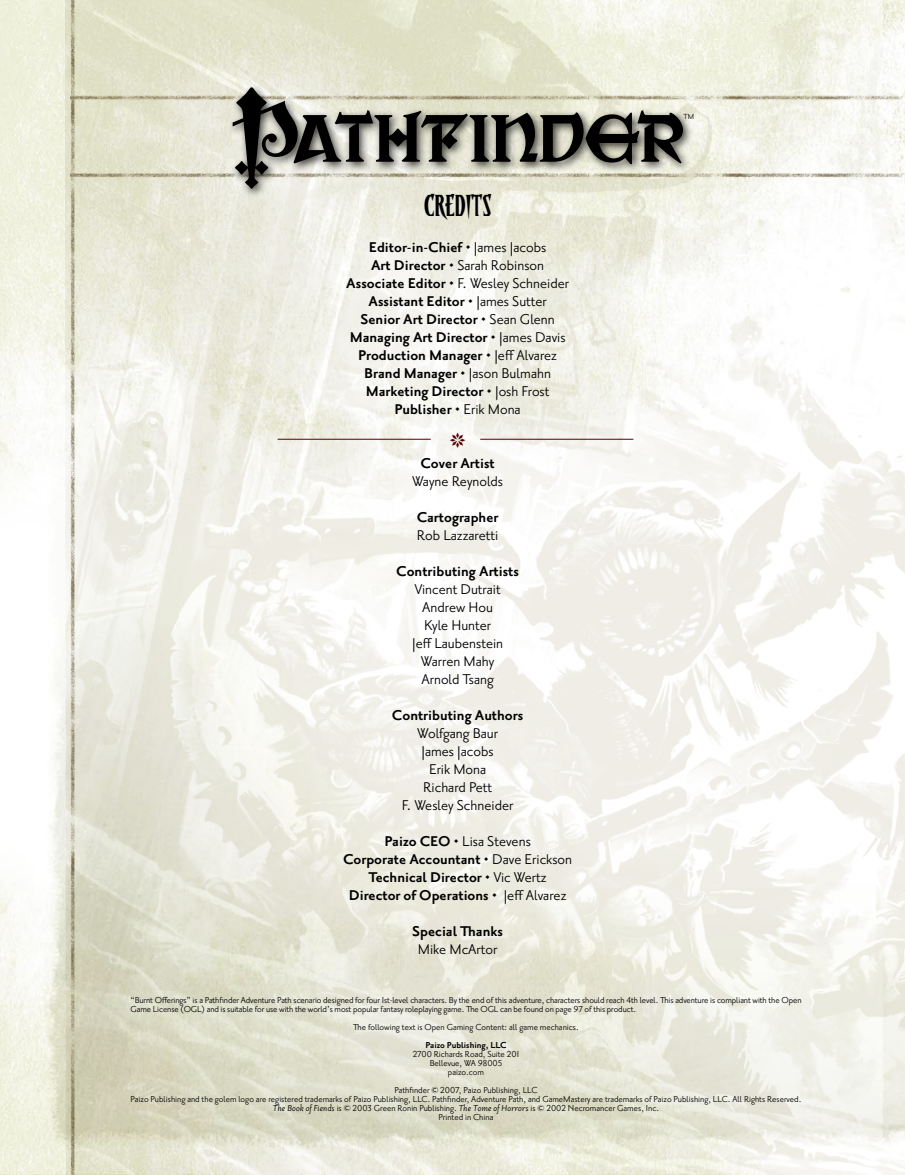
<style>
.page{position:relative;width:905px;height:1175px;background:#fff}
.page>*{position:absolute;margin:0;border:0;box-sizing:border-box;transform-origin:0 0}
.t1{font:45px "Priori Serif OT";color:#560000}
.t2{font:27px "CC Treacherous Corners";color:#000}
.t3{font:700 17.25px/18px "Priori Sans OT";color:#000;text-align:center}
.t4{font:17.25px/18px "Priori Sans OT";color:#000;text-align:center}
.t5{font:10.5px/9px "Priori Sans OT";color:#000;text-align:center}
.t6{font:700 10.5px "Priori Sans OT";color:#000}
.t7{font:9px "Priori Sans OT";color:#000}
.s1{font-weight:400}
.s2{font-style:italic}
</style>
<div class="page">
<img style="left:0;top:0;width:64px;height:1174px">
<img style="left:81px;top:0;width:824px;height:1174px">
<hr style="left:480px;top:439px;width:153px;height:1px;background:#560000">
<hr style="left:278px;top:439px;width:152px;height:1px;background:#560000">
<img style="left:64px;top:0;width:17px;height:1174px">
<img style="left:70px;top:167px;width:834px;height:17px">
<img style="left:70px;top:90px;width:834px;height:17px">
<div style="left:227px;top:82px;width:473px;height:124px;background:#000;opacity:.75"></div>
<svg style="left:232px;top:87px;width:451px;height:102px"></svg>
<h2 class="t2" style="left:423px;top:193px;width:69px">CREDITS</h2>
<p class="t3" style="left:346px;top:239px;width:224px">Editor-in-Chief <span class="s1">• James Jacobs<br></span>Art Director <span class="s1">• Sarah Robinson<br></span>Associate Editor <span class="s1">• F. Wesley Schneider<br></span>Assistant Editor <span class="s1">• James Sutter<br></span>Senior Art Director <span class="s1">• Sean Glenn<br></span>Managing Art Director <span class="s1">• James Davis<br></span>Production Manager <span class="s1">• Jeff Alvarez<br></span>Brand Manager <span class="s1">• Jason Bulmahn<br></span>Marketing Director <span class="s1">• Josh Frost<br></span>Publisher <span class="s1">• Erik Mona</span></p>
<h1 class="t1" style="left:447px;top:420px;width:23px">•</h1>
<h3 class="t3" style="left:420px;top:455px;width:76px">Cover Artist</h3>
<h3 class="t4" style="left:412px;top:473px;width:93px">Wayne Reynolds</h3>
<h3 class="t3" style="left:417px;top:509px;width:83px">Cartographer</h3>
<h3 class="t4" style="left:417px;top:527px;width:83px">Rob Lazzaretti</h3>
<h3 class="t3" style="left:396px;top:563px;width:124px">Contributing Artists</h3>
<h3 class="t4" style="left:412px;top:581px;width:93px">Vincent Dutrait<br>Andrew Hou<br>Kyle Hunter<br>Jeff Laubenstein<br>Warren Mahy<br>Arnold Tsang</h3>
<h3 class="t3" style="left:392px;top:707px;width:133px">Contributing Authors</h3>
<h3 class="t4" style="left:402px;top:725px;width:113px">Wolfgang Baur<br>James Jacobs<br>Erik Mona<br>Richard Pett<br>F. Wesley Schneider</h3>
<h3 class="t3" style="left:343px;top:833px;width:230px">Paizo CEO <span class="s1">• Lisa Stevens<br></span>Corporate Accountant <span class="s1">• Dave Erickson<br></span>Technical Director <span class="s1">• Vic Wertz<br></span>Director of Operations <span class="s1">• Jeff Alvarez</span></h3>
<h3 class="t3" style="left:412px;top:923px;width:92px">Special Thanks</h3>
<h3 class="t4" style="left:418px;top:941px;width:81px">Mike McArtor</h3>
<p class="t7" style="left:683px;top:112px;width:12px">TM</p>
<p class="t5" style="left:130px;top:995px;width:672px;text-align:left">“Burnt Offerings” is a Pathfinder Adventure Path scenario designed for four 1st-level characters. By the end of this adventure, characters should reach 4th level. This adventure is compliant with the Open<br>Game License (OGL) and is suitable for use with the world’s most popular fantasy roleplaying game. The OGL can be found on page 97 of this product.</p>
<p class="t5" style="left:353px;top:1022px;width:227px">The following text is Open Gaming Content: all game mechanics.</p>
<p class="t6" style="left:425px;top:1039px;width:83px">Paizo Publishing, LLC</p>
<p class="t5" style="left:413px;top:1049px;width:108px">2700 Richards Road, Suite 201<br>Bellevue, WA 98005 paizo.com</p>
<p class="t5" style="left:131px;top:1085px;width:672px">Pathfinder © 2007, Paizo Publishing, LLC<br>Paizo Publishing and the golem logo are registered trademarks of Paizo Publishing, LLC. Pathfinder, Adventure Path, and GameMastery are trademarks of Paizo Publishing, LLC. All Rights Reserved.<br><span class="s2">The Book of Fiends</span> is © 2003 Green Ronin Publishing. <span class="s2">The Tome of Horrors</span> is © 2002 Necromancer Games, Inc.<br>Printed in China</p>
</div>
